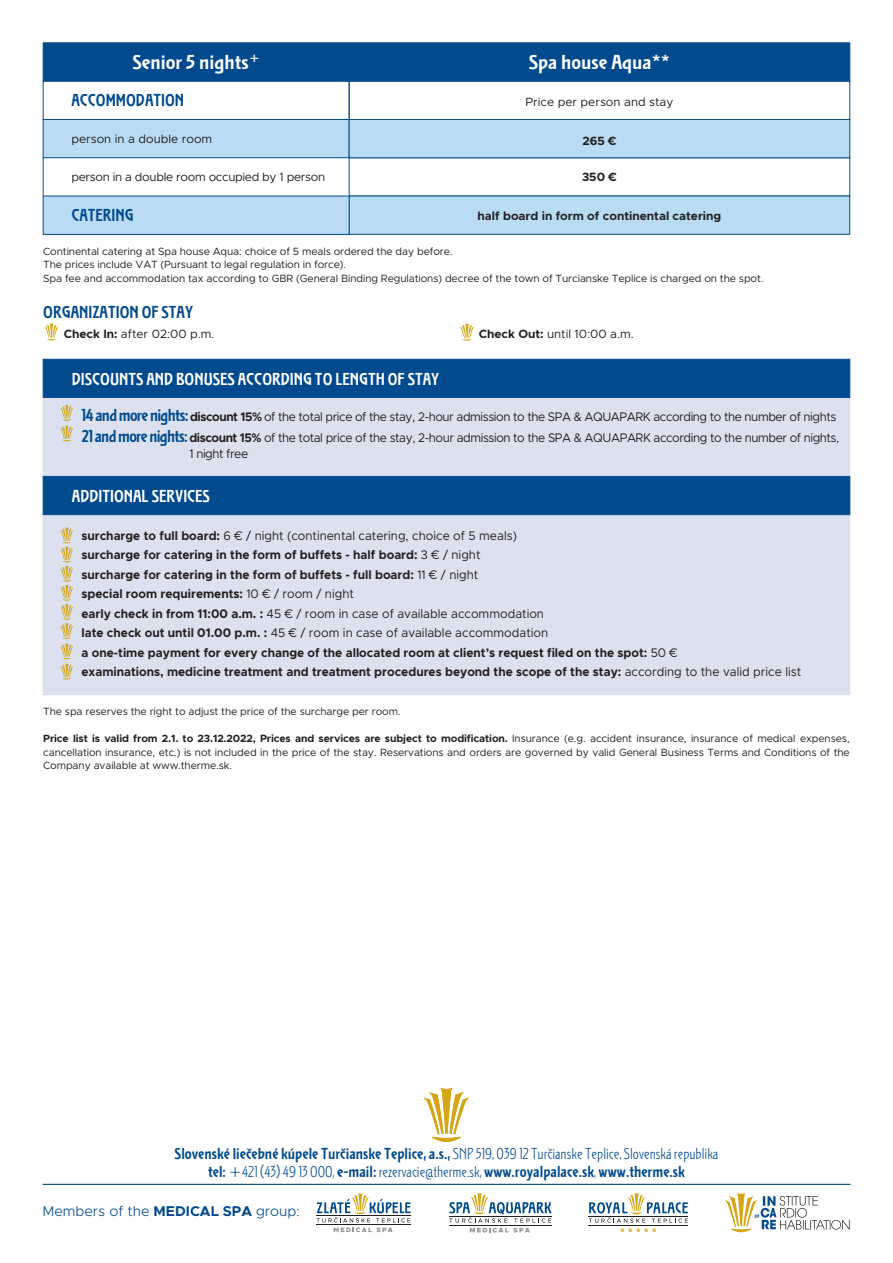
<style>
.page{position:relative;width:893px;height:1263px;background:#fff}
.page>*{position:absolute;margin:0;border:0;box-sizing:border-box;transform-origin:0 0}
.t1{font:700 21px "ITC Stoclet Com";color:#fff;scale:1.1 1}
.t2{font:700 18px "ITC Stoclet Com";color:#fff}
.t3{font:700 18px "ITC Stoclet Com";color:#004a8d}
.t4{font:700 16.5px/18px "ITC Stoclet Com";color:#004a8d;text-align:center}
.t5{font:300 14.25px "Metropolis";color:#004a8d}
.t6{font:700 12.45px/19.5px "Metropolis";color:#231f20;scale:.96 1}
.t7{font:12.45px/20.4px "Metropolis";letter-spacing:-.035em;color:#231f20;scale:.96 1}
.t8{font:12px "Metropolis";color:#231f20}
.t9{font:700 12px "Metropolis";color:#231f20}
.t10{font:12px "Metropolis";letter-spacing:-.025em;color:#231f20}
.t11{font:10.5px/13.5px "Metropolis";letter-spacing:-.01em;color:#231f20}
.s1{font-weight:700}
.s2{font-family:"ITC Stoclet Com";font-weight:700;font-size:18px;color:#004a8d}
.s3{font-weight:400}
.s4{font-weight:300}
</style>
<div class="page">
<svg style="left:424px;top:1088px;width:45px;height:54px"></svg>
<hr style="left:42px;top:1184px;width:808px;height:1px;background:#004a8d">
<svg style="left:589px;top:1193px;width:99px;height:39px"></svg>
<svg style="left:316px;top:1193px;width:95px;height:39px"></svg>
<svg style="left:449px;top:1193px;width:103px;height:39px"></svg>
<svg style="left:725px;top:1193px;width:125px;height:39px"></svg>
<svg style="left:44px;top:323px;width:15px;height:17px"></svg>
<div style="left:43px;top:397px;width:807px;height:298px;background:#dce1ef"></div>
<div style="left:43px;top:359px;width:807px;height:39px;background:#004a8d;border:1px solid #0b4c8c"></div>
<svg style="left:460px;top:324px;width:14px;height:17px"></svg>
<svg style="left:60px;top:527px;width:14px;height:153px"></svg>
<div style="left:43px;top:476px;width:807px;height:39px;background:#004a8d;border:1px solid #0b4c8c"></div>
<svg style="left:60px;top:405px;width:14px;height:36px"></svg>
<div style="left:43px;top:43px;width:807px;height:38px;background:#004a8d"></div>
<div style="left:43px;top:119px;width:306px;height:39px;background:#b9dbf3;border:1px solid #0a4e8c"></div>
<div style="left:349px;top:81px;width:501px;height:39px;border:1px solid #0a4e8c"></div>
<div style="left:43px;top:81px;width:306px;height:39px;border:1px solid #0a4e8c"></div>
<div style="left:349px;top:119px;width:501px;height:39px;background:#b9dbf3;border:1px solid #0a4e8c"></div>
<div style="left:349px;top:196px;width:501px;height:39px;background:#b9dbf3;border:1px solid #0a4e8c"></div>
<div style="left:43px;top:196px;width:306px;height:39px;background:#b9dbf3;border:1px solid #0a4e8c"></div>
<hr style="left:43px;top:158px;width:1px;height:38px;background:#0a4e8c">
<h1 class="t1" style="left:132px;top:50px;width:117px">Senior 5 nights<sup>+</sup></h1>
<h1 class="t1" style="left:529px;top:50px;width:130px">Spa house Aqua**</h1>
<h2 class="t3" style="left:71px;top:89px;width:114px">ACCOMMODATION</h2>
<p class="t8" style="left:525px;top:94px;width:150px">Price per person and stay</p>
<p class="t8" style="left:71px;top:131px;width:143px">person in a double room</p>
<p class="t9" style="left:582px;top:133px;width:36px">265 €</p>
<p class="t10" style="left:71px;top:170px;width:255px">person in a double room occupied by 1 person</p>
<p class="t9" style="left:582px;top:169px;width:36px">350 €</p>
<h2 class="t3" style="left:71px;top:205px;width:64px">CATERING</h2>
<p class="t9" style="left:478px;top:208px;width:245px">half board in form of continental catering</p>
<p class="t11" style="left:43px;top:244px;width:722px">Continental catering at Spa house Aqua: choice of 5 meals ordered the day before.<br>The prices include VAT (Pursuant to legal regulation in force).<br>Spa fee and accommodation tax according to GBR (General Binding Regulations) decree of the town of Turcianske Teplice is charged on the spot.</p>
<h2 class="t3" style="left:43px;top:302px;width:151px">ORGANIZATION OF STAY</h2>
<p class="t8" style="left:64px;top:326px;width:152px"><span class="s1">Check In:</span> after 02:00 p.m.</p>
<p class="t8" style="left:479px;top:326px;width:157px"><span class="s1">Check Out:</span> until 10:00 a.m.</p>
<h2 class="t2" style="left:72px;top:369px;width:369px">DISCOUNTS AND BONUSES ACCORDING TO LENGTH OF STAY</h2>
<p class="t7" style="left:81px;top:407px;width:791px"><span class="s2">14 and more nights:</span> <span class="s1">discount 15%</span> of the total price of the stay, 2-hour admission to the SPA &amp; AQUAPARK according to the number of nights<br><span class="s2">21 and more nights:</span> <span class="s1">discount 15%</span> of the total price of the stay, 2-hour admission to the SPA &amp; AQUAPARK according to the number of nights,</p>
<p class="t7" style="left:189px;top:444px;width:63px">1 night free</p>
<h2 class="t2" style="left:72px;top:486px;width:140px">ADDITIONAL SERVICES</h2>
<p class="t6" style="left:81px;top:526px;width:751px">surcharge to full board: <span class="s3">6 € / night (continental catering, choice of 5 meals)<br></span>surcharge for catering in the form of buffets - half board: <span class="s3">3 € / night<br></span>surcharge for catering in the form of buffets - full board: <span class="s3">11 € / night<br></span>special room requirements: <span class="s3">10 € / room / night<br></span>early check in from 11:00 a.m. : <span class="s3">45 € / room in case of available accommodation<br></span>late check out until 01.00 p.m. : <span class="s3">45 € / room in case of available accommodation<br></span>a one-time payment for every change of the allocated room at client’s request filed on the spot: <span class="s3">50 €<br></span>examinations, medicine treatment and treatment procedures beyond the scope of the stay: <span class="s3">according to the valid price list</span></p>
<p class="t11" style="left:43px;top:705px;width:359px">The spa reserves the right to adjust the price of the surcharge per room.</p>
<p class="t11" style="left:43px;top:732px;width:808px;text-align:justify"><span class="s1">Price list is valid from 2.1. to 23.12.2022, Prices and services are subject to modification.</span> Insurance (e.g. accident insurance, insurance of medical expenses, cancellation insurance, etc.) is not included in the price of the stay. Reservations and orders are governed by valid General Business Terms and Conditions of the Company available at www.therme.sk.</p>
<h3 class="t4" style="left:175px;top:1144px;width:545px">Slovenské liečebné kúpele Turčianske Teplice, a.s., <span class="s4">SNP 519, 039 12 Turčianske Teplice, Slovenská republika </span>tel: <span class="s4">+421 (43) 49 13 000,</span> e-mail: <span class="s4">rezervacie@therme.sk,</span> www.royalpalace.sk<span class="s4">,</span> www.therme.sk</h3>
<h3 class="t5" style="left:43px;top:1203px;width:259px">Members of the <span class="s1">MEDICAL SPA</span> group:</h3>
</div>
